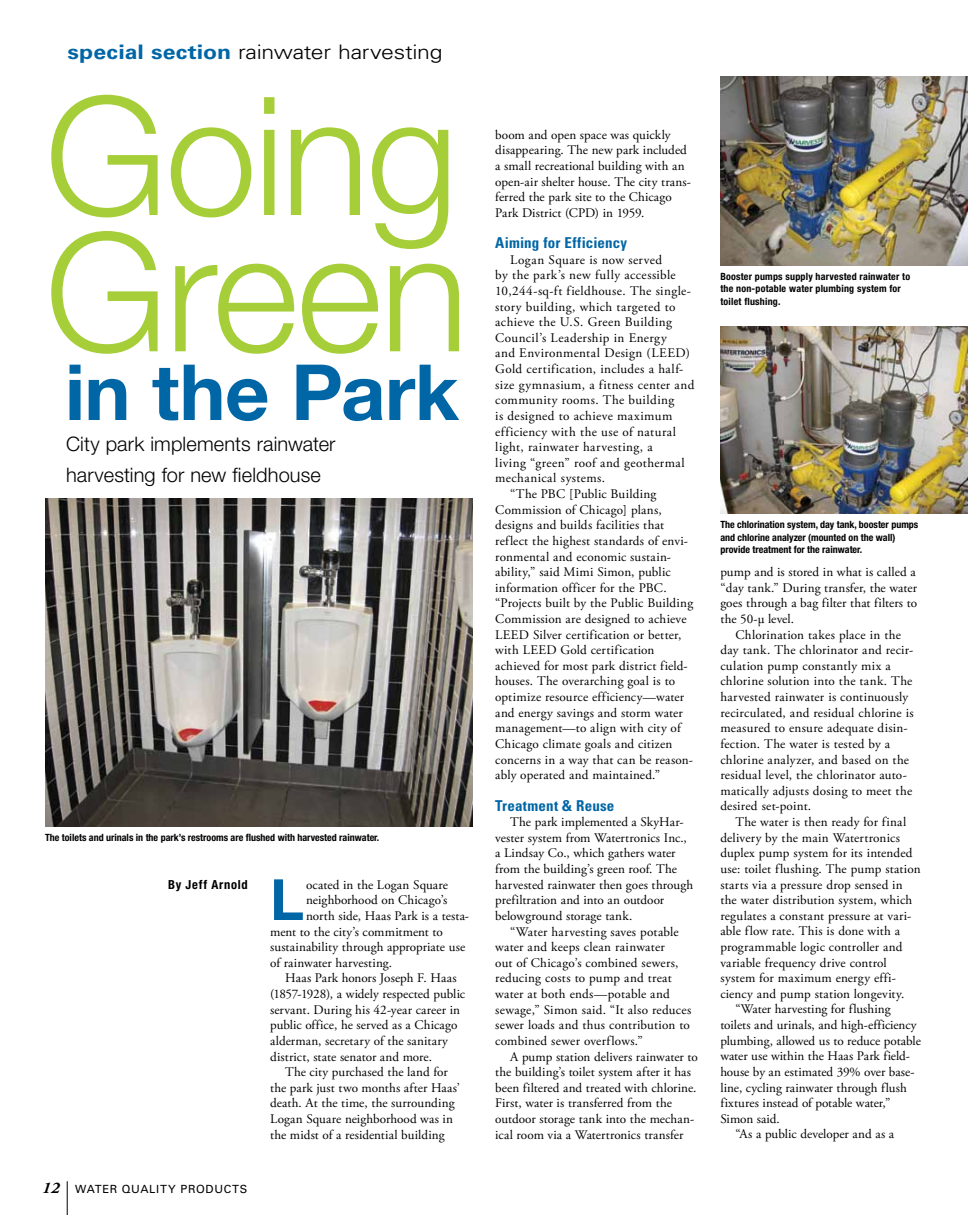
<style>
.page{position:relative;width:968px;height:1215px;background:#fff}
.page>*{position:absolute;margin:0;border:0;box-sizing:border-box;transform-origin:0 0}
.t1{font:300 165px/136.2px "Helvetica Neue LT Std";letter-spacing:-.015em;color:#a6ce39}
.t2{font:700 77.5px "Helvetica Neue LT Std";letter-spacing:-.005em;color:#0066a6}
.t3{font:700 56.88px "Helvetica Neue LT Std";color:#0066a6}
.t4{font:300 20px/31.2px "Helvetica Neue LT Std";letter-spacing:.005em;color:#000}
.t5{font:300 20px "Univers LT Std";letter-spacing:-.01em;color:#000;scale:1.15 1}
.t6{font:700 condensed 15px "Univers LT Std";letter-spacing:.01em;color:#0066a6}
.t7{font:13.12px/15.6px "Adobe Garamond Pro";letter-spacing:.015em;color:#000}
.t8{font:13.12px "Adobe Garamond Pro";letter-spacing:.035em;color:#000}
.t9{font:13.12px "Adobe Garamond Pro";letter-spacing:-.01em;color:#000}
.t10{font:13.12px "Adobe Garamond Pro";letter-spacing:.04em;color:#000}
.t11{font:13.12px "Adobe Garamond Pro";letter-spacing:-.005em;color:#000}
.t12{font:700 condensed 12.5px "Helvetica Neue LT Std";letter-spacing:.06em;color:#000}
.t13{font:11.25px "Univers LT Std";letter-spacing:.065em;color:#000}
.t14{font:700 condensed 10px/12.5px "Helvetica Neue LT Std";color:#000}
.t15{font:700 condensed 10px/12.5px "Helvetica Neue LT Std";letter-spacing:.02em;color:#000}
.s1{font-weight:700;color:#0066a6}
.s2{font-family:"Adobe Garamond Pro";font-weight:700;font-style:italic;font-size:16.25px}
</style>
<div class="page">
<hr style="left:67px;top:1182px;width:1px;height:33px;background:#000">
<img style="left:45px;top:498px;width:427px;height:328px">
<img style="left:720px;top:76px;width:248px;height:190px">
<img style="left:720px;top:326px;width:248px;height:188px">
<h3 class="t5" style="left:68px;top:40px;width:327px"><span class="s1">special section</span> rainwater harvesting</h3>
<h1 class="t1" style="left:45px;top:85px;width:425px">Going<br>Green</h1>
<h2 class="t2" style="left:65px;top:344px;width:395px">in the Park</h2>
<h3 class="t4" style="left:66px;top:428px;width:271px">City park implements rainwater harvesting for new fieldhouse</h3>
<p class="t14" style="left:45px;top:831px;width:336px">The toilets and urinals in the park’s restrooms are flushed with harvested rainwater.</p>
<p class="t12" style="left:168px;top:877px;width:81px">By Jeff Arnold</p>
<p class="t13" style="left:42px;top:1182px;width:206px"><span class="s2">12</span> WATER QUALITY PRODUCTS</p>
<h3 class="t3" style="left:270px;top:865px;width:35px">L</h3>
<p class="t7" style="left:306px;top:877px;width:143px">ocated in the Logan Square</p>
<p class="t7" style="left:306px;top:893px;width:143px">neighborhood on Chicago’s</p>
<p class="t7" style="left:306px;top:908px;width:164px">north side, Haas Park is a testa-</p>
<p class="t11" style="left:270px;top:924px;width:174px">ment to the city’s commitment to</p>
<p class="t7" style="left:270px;top:940px;width:196px">sustainability through appropriate use</p>
<p class="t7" style="left:270px;top:955px;width:123px">of rainwater harvesting.</p>
<p class="t7" style="left:285px;top:971px;width:173px">Haas Park honors Joseph F. Haas</p>
<p class="t7" style="left:270px;top:987px;width:196px">(1857-1928), a widely respected public</p>
<p class="t7" style="left:270px;top:1002px;width:191px">servant. During his 42-year career in</p>
<p class="t7" style="left:270px;top:1018px;width:189px">public office, he served as a Chicago</p>
<p class="t7" style="left:270px;top:1033px;width:179px">alderman, secretary of the sanitary</p>
<p class="t7" style="left:270px;top:1049px;width:163px">district, state senator and more.</p>
<p class="t7" style="left:285px;top:1065px;width:164px">The city purchased the land for</p>
<p class="t7" style="left:270px;top:1080px;width:191px">the park just two months after Haas’</p>
<p class="t7" style="left:270px;top:1096px;width:186px">death. At the time, the surrounding</p>
<p class="t7" style="left:270px;top:1112px;width:184px">Logan Square neighborhood was in</p>
<p class="t7" style="left:270px;top:1127px;width:176px">the midst of a residential building</p>
<p class="t7" style="left:495px;top:127px;width:197px">boom and open space was quickly disappearing. The new park included a small recreational building with an open-air shelter house. The city trans&shy;ferred the park site to the Chicago Park District (CPD) in 1959.</p>
<p class="t6" style="left:495px;top:234px;width:133px">Aiming for Efficiency</p>
<p class="t8" style="left:510px;top:252px;width:153px">Logan Square is now served</p>
<p class="t7" style="left:495px;top:268px;width:182px">by the park’s new fully accessible</p>
<p class="t7" style="left:495px;top:283px;width:197px">10,244-sq-ft fieldhouse. The single-</p>
<p class="t7" style="left:495px;top:299px;width:182px">story building, which targeted to</p>
<p class="t7" style="left:495px;top:315px;width:178px">achieve the U.S. Green Building</p>
<p class="t7" style="left:495px;top:330px;width:173px">Council’s Leadership in Energy</p>
<p class="t8" style="left:495px;top:345px;width:196px">and Environmental Design (LEED)</p>
<p class="t8" style="left:495px;top:361px;width:190px">Gold certification, includes a half-</p>
<p class="t10" style="left:495px;top:377px;width:201px">size gymnasium, a fitness center and</p>
<p class="t8" style="left:495px;top:392px;width:181px">community rooms. The building</p>
<p class="t8" style="left:495px;top:408px;width:179px">is designed to achieve maximum</p>
<p class="t8" style="left:495px;top:424px;width:182px">efficiency with the use of natural</p>
<p class="t8" style="left:495px;top:439px;width:159px">light, rainwater harvesting, a</p>
<p class="t7" style="left:495px;top:455px;width:191px">living “green” roof and geothermal</p>
<p class="t8" style="left:495px;top:470px;width:111px">mechanical systems.</p>
<p class="t7" style="left:510px;top:487px;width:148px">“The PBC [Public Building</p>
<p class="t7" style="left:495px;top:502px;width:168px">Commission of Chicago] plans,</p>
<p class="t7" style="left:495px;top:518px;width:170px">designs and builds facilities that</p>
<p class="t7" style="left:495px;top:533px;width:194px">reflect the highest standards of envi-</p>
<p class="t7" style="left:495px;top:549px;width:177px">ronmental and economic sustain-</p>
<p class="t7" style="left:495px;top:565px;width:177px">ability,” said Mimi Simon, public</p>
<p class="t7" style="left:495px;top:580px;width:173px">information officer for the PBC.</p>
<p class="t7" style="left:495px;top:596px;width:199px">“Projects built by the Public Building</p>
<p class="t7" style="left:495px;top:611px;width:193px">Commission are designed to achieve</p>
<p class="t7" style="left:495px;top:627px;width:188px">LEED Silver certification or better,</p>
<p class="t7" style="left:495px;top:643px;width:161px">with LEED Gold certification</p>
<p class="t7" style="left:495px;top:658px;width:194px">achieved for most park district field-</p>
<p class="t7" style="left:495px;top:674px;width:181px">houses. The overarching goal is to</p>
<p class="t7" style="left:495px;top:690px;width:190px">optimize resource efficiency—water</p>
<p class="t7" style="left:495px;top:705px;width:189px">and energy savings and storm water</p>
<p class="t7" style="left:495px;top:721px;width:187px">management—to align with city of</p>
<p class="t7" style="left:495px;top:736px;width:179px">Chicago climate goals and citizen</p>
<p class="t7" style="left:495px;top:752px;width:199px">concerns in a way that can be reason-</p>
<p class="t7" style="left:495px;top:768px;width:166px">ably operated and maintained.”</p>
<p class="t6" style="left:495px;top:796px;width:121px">Treatment &amp; Reuse</p>
<p class="t7" style="left:495px;top:815px;width:199px;text-indent:15px">The park implemented a SkyHar&shy;vester system from Watertronics Inc., a Lindsay Co., which gathers water from the building’s green roof. The harvested rainwater then goes through prefiltration and into an outdoor belowground storage tank.</p>
<p class="t7" style="left:495px;top:924px;width:197px;text-indent:15px">“Water harvesting saves potable water and keeps clean rainwater<br>out of Chicago’s combined sewers, reducing costs to pump and treat water at both ends—potable and sewage,” Simon said. “It also reduces sewer loads and thus contribution to combined sewer overflows.”</p>
<p class="t7" style="left:495px;top:1049px;width:204px;text-indent:15px">A pump station delivers rainwater to the building’s toilet system after it has been filtered and treated with chlorine.<br>First, water is transferred from the outdoor storage tank into the mechan&shy;ical room via a Watertronics transfer</p>
<p class="t15" style="left:720px;top:270px;width:191px">Booster pumps supply harvested rainwater to the non-potable water plumbing system for toilet flushing.</p>
<p class="t14" style="left:720px;top:518px;width:199px">The chlorination system, day tank, booster pumps and chlorine analyzer (mounted on the wall) provide treatment for the rainwater.</p>
<p class="t7" style="left:720px;top:565px;width:198px;text-align:justify">pump and is stored in what is called a “day tank.” During transfer, the water goes through a bag filter that filters to the 50-μ level.</p>
<p class="t7" style="left:720px;top:627px;width:195px;text-indent:15px">Chlorination takes place in the day tank. The chlorinator and recir&shy;culation pump constantly mix a chlorine solution into the tank. The harvested rainwater is continuously recirculated, and residual chlorine is measured to ensure adequate disin&shy;fection. The water is tested by a chlorine analyzer, and based on the residual level, the chlorinator auto&shy;matically adjusts dosing to meet the desired set-point.</p>
<p class="t7" style="left:735px;top:815px;width:172px">The water is then ready for final</p>
<p class="t7" style="left:720px;top:830px;width:181px">delivery by the main Watertronics</p>
<p class="t7" style="left:720px;top:846px;width:193px">duplex pump system for its intended</p>
<p class="t7" style="left:720px;top:861px;width:202px">use: toilet flushing. The pump station</p>
<p class="t7" style="left:720px;top:877px;width:184px">starts via a pressure drop sensed in</p>
<p class="t7" style="left:720px;top:893px;width:193px">the water distribution system, which</p>
<p class="t7" style="left:720px;top:908px;width:192px">regulates a constant pressure at vari-</p>
<p class="t7" style="left:720px;top:924px;width:181px">able flow rate. This is done with a</p>
<p class="t7" style="left:720px;top:939px;width:184px">programmable logic controller and</p>
<p class="t7" style="left:720px;top:955px;width:168px">variable frequency drive control</p>
<p class="t7" style="left:720px;top:971px;width:177px">system for maximum energy effi-</p>
<p class="t7" style="left:720px;top:986px;width:186px">ciency and pump station longevity.</p>
<p class="t7" style="left:735px;top:1002px;width:157px">“Water harvesting for flushing</p>
<p class="t7" style="left:720px;top:1018px;width:198px">toilets and urinals, and high-efficiency</p>
<p class="t9" style="left:720px;top:1033px;width:202px">plumbing, allowed us to reduce potable</p>
<p class="t7" style="left:720px;top:1049px;width:191px">water use within the Haas Park field-</p>
<p class="t7" style="left:720px;top:1064px;width:196px">house by an estimated 39% over base-</p>
<p class="t7" style="left:720px;top:1080px;width:188px">line, cycling rainwater through flush</p>
<p class="t7" style="left:720px;top:1096px;width:171px">fixtures instead of potable water,”</p>
<p class="t9" style="left:720px;top:1111px;width:61px">Simon said.</p>
<p class="t7" style="left:735px;top:1127px;width:160px">“As a public developer and as a</p>
</div>
